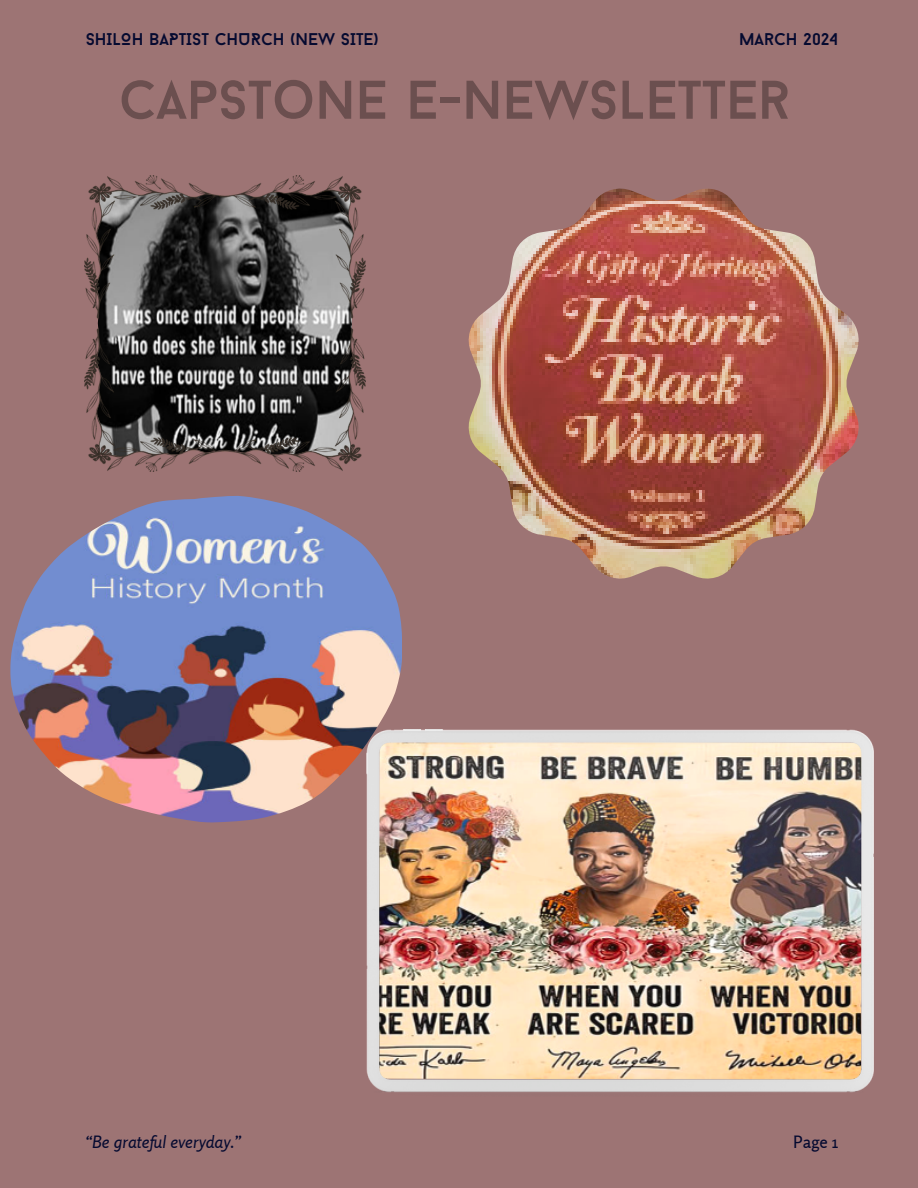
<style>
.page{position:relative;width:918px;height:1188px;background:#9d7474}
.page>*{position:absolute;margin:0;border:0;box-sizing:border-box;transform-origin:0 0}
.t1{font:54.3px "Baron Neue";color:#6b4f4f}
.t2{font:16.95px "Baron Neue";color:#050a30}
.t3{font:italic 16.95px "Rosario";color:#050a30}
.t4{font:16.95px "Rosario";color:#050a30}
</style>
<div class="page">
<img style="left:469px;top:188px;width:390px;height:391px">
<img style="left:367px;top:729px;width:506px;height:364px">
<img style="left:84px;top:175px;width:282px;height:296px">
<img style="left:10px;top:496px;width:392px;height:327px">
<p class="t2" style="left:86px;top:32px;width:295px">SHILOH BAPTIST CHURCH (NEW SITE)</p>
<h1 class="t1" style="left:119px;top:78px;width:673px">CAPSTONE E-NEWSLETTER</h1>
<p class="t2" style="left:739px;top:32px;width:101px">MARCH 2024</p>
<p class="t3" style="left:86px;top:1131px;width:158px">“Be grateful everyday.”</p>
<p class="t4" style="left:793px;top:1131px;width:47px">Page 1</p>
</div>
